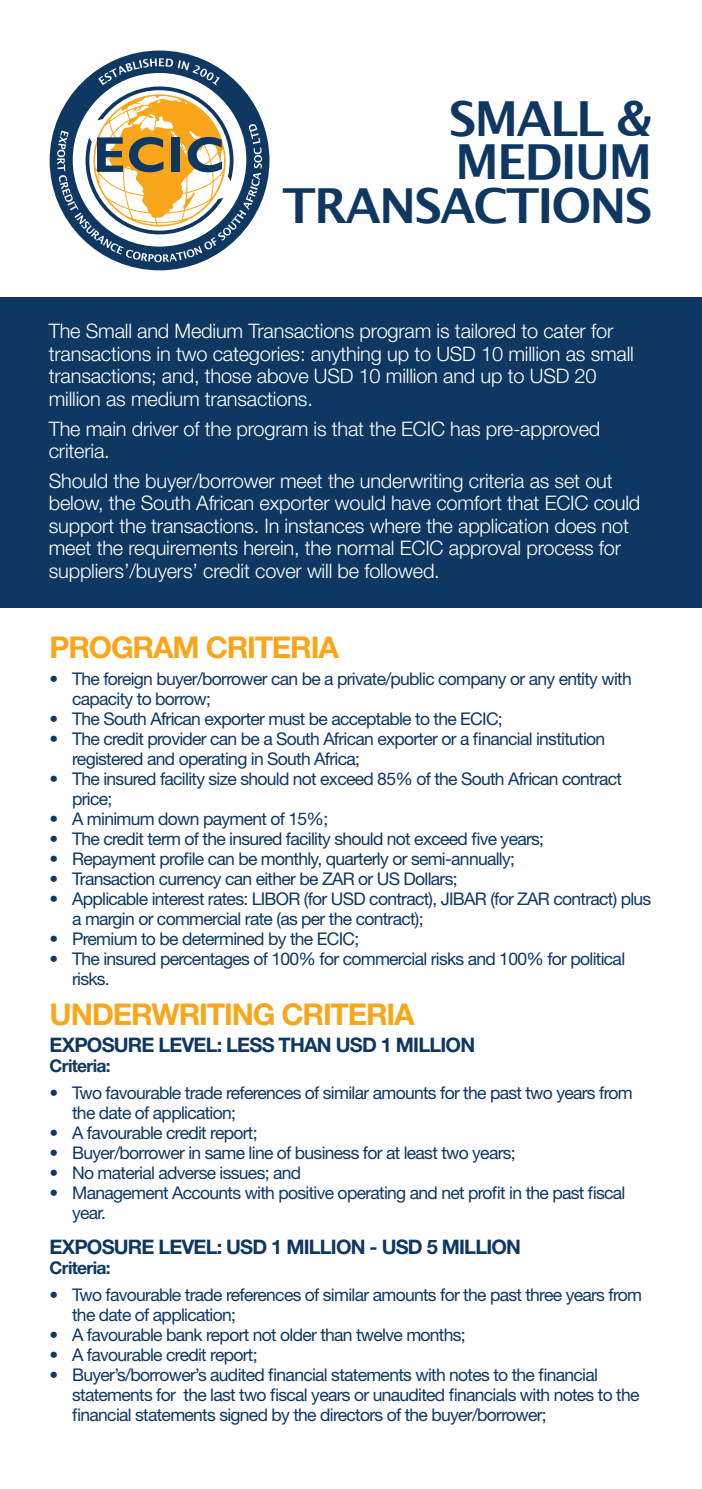
<style>
.page{position:relative;width:702px;height:1489px;background:#fff}
.page>*{position:absolute;margin:0;border:0;box-sizing:border-box;transform-origin:0 0}
.t1{font:700 48.25px/43.5px "Lucida Grande";letter-spacing:-.04em;color:#0e3862;text-align:right}
.t2{font:700 30px "Helvetica Neue LT Std";letter-spacing:-.04em;color:#faa61a}
.t3{font:300 20px/22.5px "Helvetica Neue LT Std";letter-spacing:-.01em;color:#fff}
.t4{font:700 20px "Helvetica Neue LT Std";letter-spacing:-.04em;color:#0e3862}
.t5{font:17.5px/20px "Helvetica Neue LT Std";letter-spacing:-.04em;color:#0e3862}
.t6{font:700 17.5px "Helvetica Neue LT Std";letter-spacing:-.04em;color:#0e3862}
</style>
<div class="page">
<div style="left:0;top:297px;width:702px;height:311px;background:#0e3862"></div>
<svg style="left:49px;top:50px;width:221px;height:221px"></svg>
<h1 class="t1" style="left:282px;top:96px;width:371px">SMALL &amp;<br>MEDIUM<br>TRANSACTIONS</h1>
<p class="t3" style="left:49px;top:319px;width:586px">The Small and Medium Transactions program is tailored to cater for transactions in two categories: anything up to USD 10 million as small transactions; and, those above USD 10 million and up to USD 20 million as medium transactions.</p>
<p class="t3" style="left:49px;top:417px;width:553px">The main driver of the program is that the ECIC has pre-approved criteria.</p>
<p class="t3" style="left:49px;top:469px;width:593px">Should the buyer/borrower meet the underwriting criteria as set out below, the South African exporter would have comfort that ECIC could support the transactions. In instances where the application does not meet the requirements herein, the normal ECIC approval process for suppliers’/buyers’ credit cover will be followed.</p>
<h2 class="t2" style="left:50px;top:629px;width:291px">PROGRAM CRITERIA</h2>
<p class="t5" style="left:72px;top:668px;width:561px;text-indent:-23px">• The foreign buyer/borrower can be a private/public company or any entity with capacity to borrow;</p>
<p class="t5" style="left:50px;top:708px;width:454px">• The South African exporter must be acceptable to the ECIC;</p>
<p class="t5" style="left:72px;top:728px;width:534px;text-indent:-23px">• The credit provider can be a South African exporter or a financial institution registered and operating in South Africa;</p>
<p class="t5" style="left:72px;top:768px;width:551px;text-indent:-23px">• The insured facility size should not exceed 85% of the South African contract price;</p>
<p class="t5" style="left:50px;top:808px;width:280px">• A minimum down payment of 15%;</p>
<p class="t5" style="left:50px;top:828px;width:496px">• The credit term of the insured facility should not exceed five years;</p>
<p class="t5" style="left:50px;top:848px;width:467px">• Repayment profile can be monthly, quarterly or semi-annually;</p>
<p class="t5" style="left:50px;top:868px;width:409px">• Transaction currency can either be ZAR or US Dollars;</p>
<p class="t5" style="left:72px;top:888px;width:580px;text-indent:-23px">• Applicable interest rates: LIBOR (for USD contract), JIBAR (for ZAR contract) plus a margin or commercial rate (as per the contract);</p>
<p class="t5" style="left:50px;top:928px;width:311px">• Premium to be determined by the ECIC;</p>
<p class="t5" style="left:72px;top:948px;width:554px;text-indent:-23px">• The insured percentages of 100% for commercial risks and 100% for political risks.</p>
<h2 class="t2" style="left:50px;top:995px;width:366px">UNDERWRITING CRITERIA</h2>
<p class="t4" style="left:50px;top:1032px;width:427px">EXPOSURE LEVEL: LESS THAN USD 1 MILLION</p>
<p class="t6" style="left:50px;top:1054px;width:63px">Criteria:</p>
<p class="t5" style="left:72px;top:1082px;width:562px;text-indent:-23px">• Two favourable trade references of similar amounts for the past two years from the date of application;</p>
<p class="t5" style="left:50px;top:1122px;width:209px">• A favourable credit report;</p>
<p class="t5" style="left:50px;top:1142px;width:467px">• Buyer/borrower in same line of business for at least two years;</p>
<p class="t5" style="left:50px;top:1162px;width:253px">• No material adverse issues; and</p>
<p class="t5" style="left:72px;top:1182px;width:555px;text-indent:-23px">• Management Accounts with positive operating and net profit in the past fiscal year.</p>
<p class="t4" style="left:50px;top:1233px;width:473px">EXPOSURE LEVEL: USD 1 MILLION - USD 5 MILLION</p>
<p class="t6" style="left:50px;top:1256px;width:63px">Criteria:</p>
<p class="t5" style="left:72px;top:1283px;width:571px;text-indent:-23px">• Two favourable trade references of similar amounts for the past three years from the date of application;</p>
<p class="t5" style="left:50px;top:1323px;width:417px">• A favourable bank report not older than twelve months;</p>
<p class="t5" style="left:50px;top:1343px;width:209px">• A favourable credit report;</p>
<p class="t5" style="left:72px;top:1363px;width:568px;text-indent:-23px">• Buyer’s/borrower’s audited financial statements with notes to the financial statements for the last two fiscal years or unaudited financials with notes to the financial statements signed by the directors of the buyer/borrower;</p>
</div>
